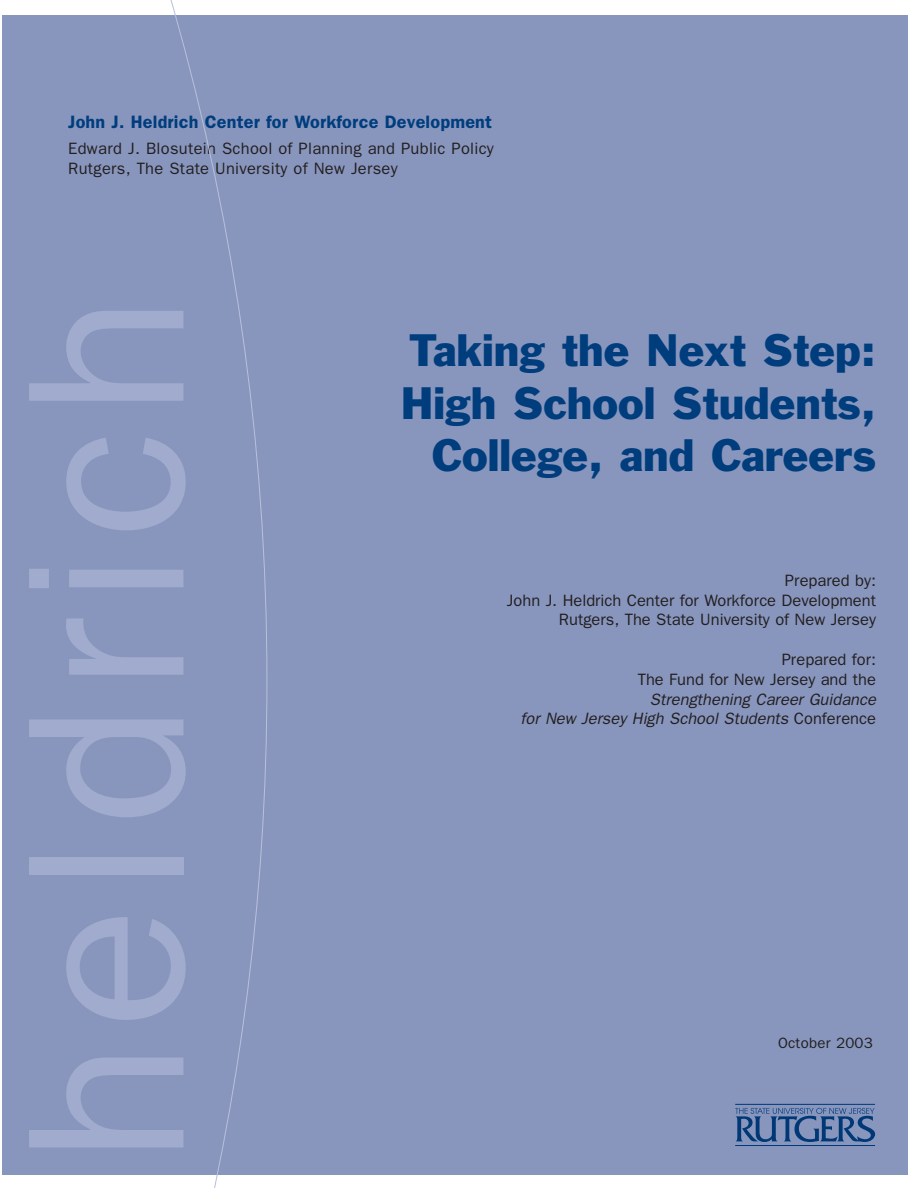
<style>
.page{position:relative;width:918px;height:1188px;background:#fff}
.page>*{position:absolute;margin:0;border:0;box-sizing:border-box;transform-origin:0 0}
.t1{font:225px "Franklin Gothic";letter-spacing:.06em;color:#a1abcd}
.t2{font:42px/52.5px "Franklin Gothic";color:#003d7d;text-align:right}
.t3{font:600 18px "Franklin Gothic";letter-spacing:.01em;color:#003d7d}
.t4{font:16.5px/19.8px "Franklin Gothic";color:#231f20;text-align:right}
.t5{font:16.5px/19.8px "Franklin Gothic";letter-spacing:.02em;color:#231f20}
.t6{font:italic 16.5px/19.8px "Franklin Gothic";color:#231f20;text-align:right}
.t7{font:15px "Franklin Gothic";letter-spacing:.02em;color:#231f20}
.s1{font-style:normal}
</style>
<div class="page">
<div style="left:2px;top:16px;width:906px;height:1159px;background:#8896be"></div>
<svg style="left:167px;top:0;width:219px;height:1188px"></svg>
<svg style="left:735px;top:1108px;width:140px;height:34px"></svg>
<hr style="left:735px;top:1104px;width:140px;height:1px;background:#003876">
<hr style="left:735px;top:1145px;width:140px;height:1px;background:#003876">
<p class="t3" style="left:68px;top:116px;width:425px">John J. Heldrich Center for Workforce Development</p>
<p class="t5" style="left:68px;top:140px;width:427px">Edward J. Blosutein School of Planning and Public Policy<br>Rutgers, The State University of New Jersey</p>
<h1 class="t1" style="left:29px;top:1163px;width:870px;rotate:-90deg">heldrich</h1>
<h2 class="t2" style="left:401px;top:328px;width:477px">Taking the Next Step:<br>High School Students,<br>College, and Careers</h2>
<p class="t4" style="left:507px;top:572px;width:371px">Prepared by:<br>John J. Heldrich Center for Workforce Development<br>Rutgers, The State University of New Jersey</p>
<p class="t4" style="left:638px;top:651px;width:240px">Prepared for:<br>The Fund for New Jersey and the</p>
<p class="t6" style="left:520px;top:690px;width:357px">Strengthening Career Guidance<br>for New Jersey High School Students <span class="s1">Conference</span></p>
<p class="t7" style="left:778px;top:1038px;width:96px">October 2003</p>
</div>
